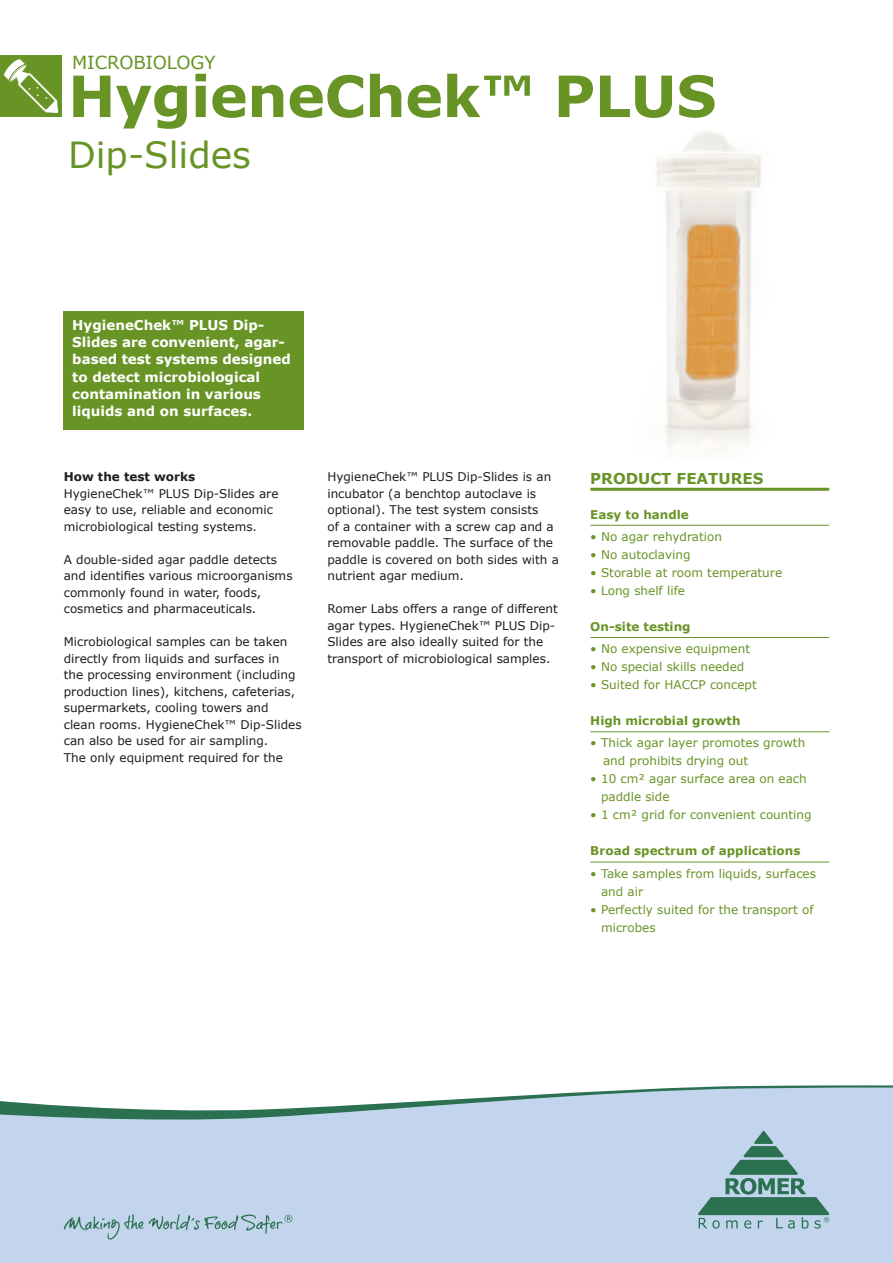
<style>
.page{position:relative;width:893px;height:1263px;background:#fff}
.page>*{position:absolute;margin:0;border:0;box-sizing:border-box;transform-origin:0 0}
.Headline{font:700 57px "Verdana";letter-spacing:-.01em;color:#689426}
.Headline-2{font:36px "Verdana";color:#689426}
.Headline-3{font:18px "Verdana";letter-spacing:-.01em;color:#689426}
.Sub-Headline{font:700 15px "Verdana";color:#689426}
.Einleitung{font:700 13.5px/17.2px "Verdana";color:#fff}
.Fließtext{font:12px/16.5px "Verdana";color:#1d1d1b}
.Fließtext-2{font:12px/18px "Verdana";color:#689426}
.t1{font:700 12px "Verdana";color:#689426}
.Fließtext-3{font:700 12px "Verdana";color:#1d1d1b}
</style>
<div class="page">
<div style="left:64px;top:311px;width:240px;height:118px;background:#689426"></div>
<hr style="left:590px;top:488px;width:239px;height:3px;background:#689426">
<hr style="left:590px;top:525px;width:239px;height:1px;background:#689426">
<hr style="left:590px;top:637px;width:239px;height:1px;background:#689426">
<hr style="left:590px;top:731px;width:239px;height:1px;background:#689426">
<hr style="left:590px;top:862px;width:239px;height:1px;background:#689426">
<div style="left:0;top:1123px;width:893px;height:140px;background:#c2d5ed"></div>
<svg style="left:0;top:1085px;width:893px;height:38px"></svg>
<svg style="left:64px;top:1214px;width:228px;height:25px;background:#abc6d6"></svg>
<svg style="left:698px;top:1131px;width:131px;height:97px;background:#8bb1b4"></svg>
<div style="left:0;top:55px;width:62px;height:61px;background:#689426"></div>
<svg style="left:3px;top:59px;width:55px;height:54px"></svg>
<img style="left:656px;top:131px;width:106px;height:323px">
<p class="Headline-3" style="left:72px;top:51px;width:145px">MICROBIOLOGY</p>
<p class="Headline" style="left:68px;top:59px;width:650px">HygieneChek™ PLUS</p>
<p class="Headline-2" style="left:68px;top:132px;width:185px">Dip-Slides</p>
<p class="Einleitung" style="left:72px;top:317px;width:220px">HygieneChek™ PLUS Dip-<br>Slides are convenient, agar&shy;based test systems designed to detect microbiological contamination in various liquids and on surfaces.</p>
<p class="Fließtext-3" style="left:64px;top:469px;width:133px">How the test works</p>
<p class="Fließtext" style="left:64px;top:485px;width:216px">HygieneChek™ PLUS Dip-Slides are easy to use, reliable and economic microbiological testing systems.</p>
<p class="Fließtext" style="left:64px;top:551px;width:230px">A double-sided agar paddle detects and identifies various microorganisms commonly found in water, foods, cosmetics and pharmaceuticals.</p>
<p class="Fließtext" style="left:64px;top:634px;width:239px">Microbiological samples can be taken directly from liquids and surfaces in the processing environment (including production lines), kitchens, cafeterias, supermarkets, cooling towers and clean rooms. HygieneChek™ Dip-Slides can also be used for air sampling.</p>
<p class="Fließtext" style="left:64px;top:749px;width:221px">The only equipment required for the</p>
<p class="Fließtext" style="left:327px;top:469px;width:233px">HygieneChek™ PLUS Dip-Slides is an incubator (a benchtop autoclave is optional). The test system consists<br>of a container with a screw cap and a removable paddle. The surface of the paddle is covered on both sides with a nutrient agar medium.</p>
<p class="Fließtext" style="left:327px;top:601px;width:232px">Romer Labs offers a range of different agar types. HygieneChek™ PLUS Dip-Slides are also ideally suited for the transport of microbiological samples.</p>
<p class="Sub-Headline" style="left:590px;top:468px;width:174px">PRODUCT FEATURES</p>
<p class="t1" style="left:590px;top:506px;width:100px">Easy to handle</p>
<p class="Fließtext-2" style="left:590px;top:528px;width:133px">• No agar rehydration</p>
<p class="Fließtext-2" style="left:590px;top:546px;width:102px">• No autoclaving</p>
<p class="Fließtext-2" style="left:590px;top:564px;width:193px">• Storable at room temperature</p>
<p class="Fließtext-2" style="left:590px;top:582px;width:96px">• Long shelf life</p>
<p class="t1" style="left:590px;top:619px;width:102px">On-site testing</p>
<p class="Fließtext-2" style="left:590px;top:640px;width:161px">• No expensive equipment</p>
<p class="Fließtext-2" style="left:590px;top:658px;width:156px">• No special skills needed</p>
<p class="Fließtext-2" style="left:590px;top:676px;width:168px">• Suited for HACCP concept</p>
<p class="t1" style="left:590px;top:713px;width:152px">High microbial growth</p>
<p class="Fließtext-2" style="left:590px;top:734px;width:216px">• Thick agar layer promotes growth</p>
<p class="Fließtext-2" style="left:603px;top:752px;width:147px">and prohibits drying out</p>
<p class="Fließtext-2" style="left:601px;top:770px;width:207px;text-indent:-11px">• 10 cm² agar surface area on each paddle side</p>
<p class="Fließtext-2" style="left:590px;top:806px;width:223px">• 1 cm² grid for convenient counting</p>
<p class="t1" style="left:590px;top:843px;width:212px">Broad spectrum of applications</p>
<p class="Fließtext-2" style="left:601px;top:864px;width:216px;text-indent:-11px">• Take samples from liquids, surfaces and air</p>
<p class="Fließtext-2" style="left:601px;top:900px;width:214px;text-indent:-11px">• Perfectly suited for the transport of microbes</p>
</div>
